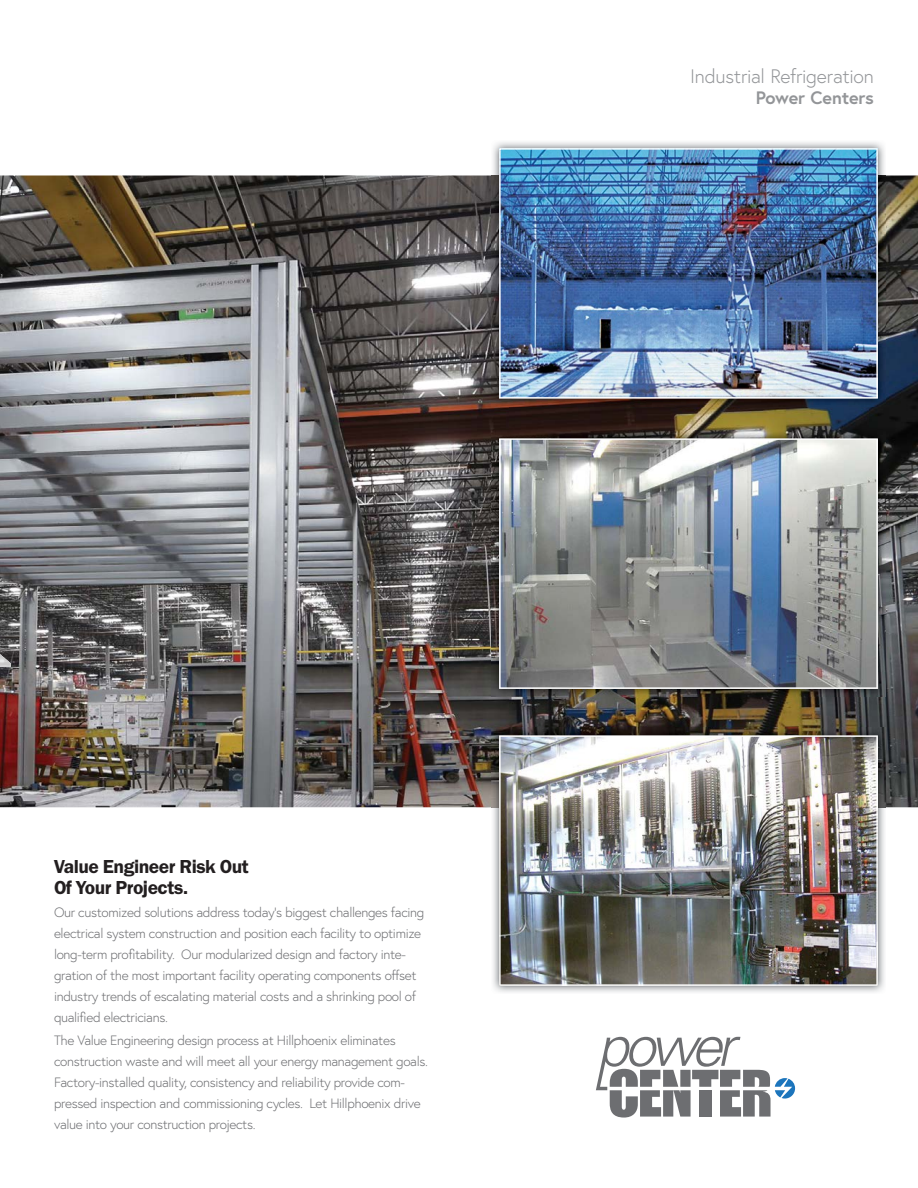
<style>
.page{position:relative;width:918px;height:1188px;background:#fff}
.page>*{position:absolute;margin:0;border:0;box-sizing:border-box;transform-origin:0 0}
.t1{font:19.5px/21px "Franklin Gothic URW Dem";letter-spacing:-.025em;color:#231f20}
.t2{font:300 19.5px "Europa";letter-spacing:-.015em;color:#939598}
.t3{font:700 18px "Europa";letter-spacing:-.015em;color:#939598}
.t4{font:300 13.5px/21px "Europa";letter-spacing:-.025em;color:#6d6e71}
</style>
<div class="page">
<img style="left:0;top:176px;width:509px;height:631px">
<img style="left:868px;top:176px;width:50px;height:631px">
<img style="left:509px;top:406px;width:359px;height:24px">
<img style="left:509px;top:697px;width:359px;height:30px">
<svg style="left:0;top:654px;width:11px;height:13px"></svg>
<svg style="left:596px;top:1037px;width:199px;height:81px"></svg>
<img style="left:491px;top:142px;width:395px;height:264px">
<img style="left:499px;top:148px;width:379px;height:251px">
<img style="left:491px;top:430px;width:395px;height:267px">
<svg style="left:499px;top:438px;width:379px;height:251px"></svg>
<img style="left:491px;top:727px;width:395px;height:265px">
<img style="left:499px;top:735px;width:379px;height:251px">
<h1 class="t2" style="left:690px;top:64px;width:185px">Industrial Refrigeration</h1>
<h2 class="t3" style="left:756px;top:85px;width:120px">Power Centers</h2>
<h1 class="t1" style="left:54px;top:855px;width:196px">Value Engineer Risk Out<br>Of Your Projects.</h1>
<p class="t4" style="left:54px;top:901px;width:372px">Our customized solutions address today’s biggest challenges facing electrical system construction and position each facility to optimize long-term profitability. Our modularized design and factory inte&shy;gration of the most important facility operating components offset industry trends of escalating material costs and a shrinking pool of qualified electricians.</p>
<p class="t4" style="left:54px;top:1030px;width:376px">The Value Engineering design process at Hillphoenix eliminates construction waste and will meet all your energy management goals.<br>Factory-installed quality, consistency and reliability provide com&shy;pressed inspection and commissioning cycles. Let Hillphoenix drive value into your construction projects.</p>
</div>
